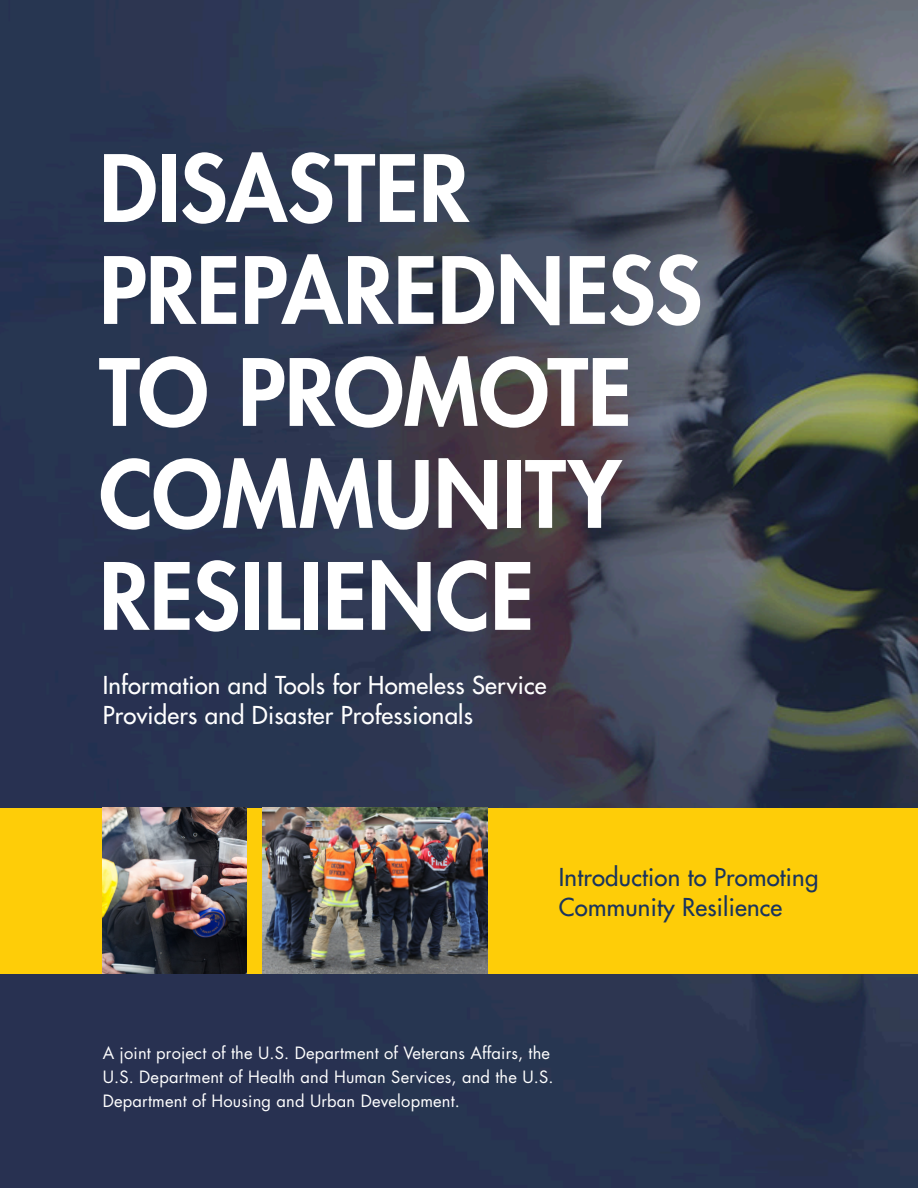
<style>
.page{position:relative;width:918px;height:1188px;background:#fff}
.page>*{position:absolute;margin:0;border:0;box-sizing:border-box;transform-origin:0 0}
.t1{font:800 90px/102px "Futura Std";color:#fff}
.t2{font:500 24px/30px "Futura Std";letter-spacing:.01em;color:#fff}
.t3{font:500 24px/30px "Futura Std";letter-spacing:.01em;color:#1a345d}
.t4{font:16.5px/24px "Futura Std";letter-spacing:.01em;color:#fff}
</style>
<div class="page">
<img style="left:0;top:0;width:918px;height:1188px">
<div style="left:0;top:808px;width:918px;height:166px;background:#fecd08"></div>
<img style="left:262px;top:808px;width:226px;height:166px">
<img style="left:103px;top:808px;width:144px;height:166px">
<h1 class="t1" style="left:99px;top:138px;width:605px">DISASTER<br>PREPAREDNESS<br>TO PROMOTE<br>COMMUNITY<br>RESILIENCE</h1>
<h2 class="t2" style="left:103px;top:671px;width:445px">Information and Tools for Homeless Service<br>Providers and Disaster Professionals</h2>
<h3 class="t3" style="left:559px;top:862px;width:261px">Introduction to Promoting<br>Community Resilience</h3>
<p class="t4" style="left:103px;top:1041px;width:453px">A joint project of the U.S. Department of Veterans Affairs, the<br>U.S. Department of Health and Human Services, and the U.S.<br>Department of Housing and Urban Development.</p>
</div>
